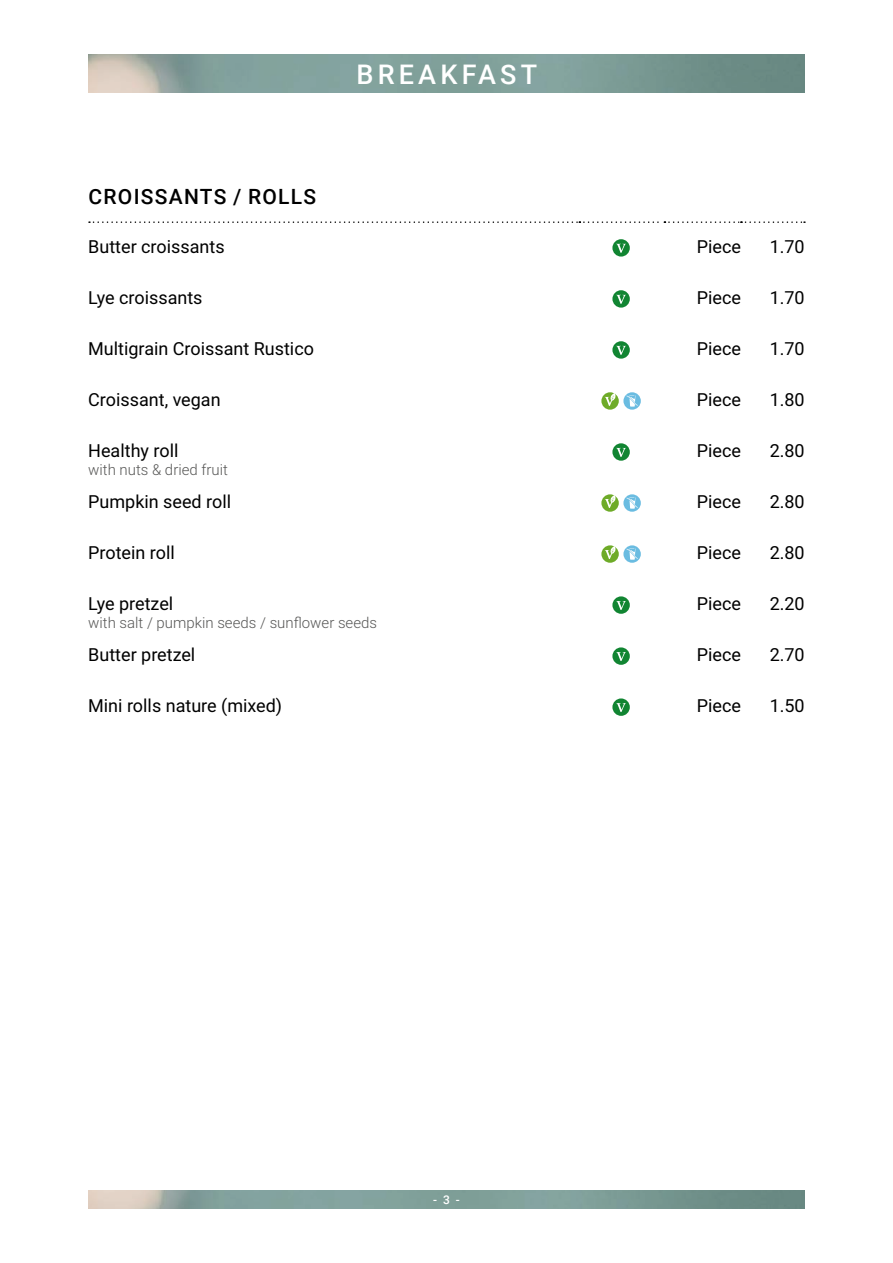
<style>
.page{position:relative;width:893px;height:1263px;background:#fff}
.page>*{position:absolute;margin:0;border:0;box-sizing:border-box;transform-origin:0 0}
.t1{font:500 27px "Roboto";letter-spacing:.155em;color:#fff}
.t2{font:500 21px "Roboto";letter-spacing:.06em;color:#000}
.t3{font:18px "Roboto";color:#000}
.t4{font:300 15px "Roboto";color:#575756}
.t5{font:500 12px "Roboto";color:#fff}
</style>
<div class="page">
<img style="left:88px;top:1190px;width:717px;height:18px">
<img style="left:88px;top:55px;width:717px;height:38px">
<svg style="left:89px;top:221px;width:716px;height:2px"></svg>
<svg style="left:612px;top:239px;width:18px;height:18px"></svg>
<svg style="left:616px;top:244px;width:10px;height:9px"></svg>
<svg style="left:612px;top:290px;width:18px;height:18px"></svg>
<svg style="left:616px;top:295px;width:10px;height:9px"></svg>
<svg style="left:612px;top:341px;width:18px;height:18px"></svg>
<svg style="left:616px;top:346px;width:10px;height:9px"></svg>
<svg style="left:601px;top:392px;width:18px;height:18px"></svg>
<svg style="left:605px;top:393px;width:11px;height:13px"></svg>
<svg style="left:623px;top:392px;width:18px;height:18px"></svg>
<svg style="left:626px;top:395px;width:12px;height:12px"></svg>
<svg style="left:612px;top:443px;width:18px;height:18px"></svg>
<svg style="left:616px;top:448px;width:10px;height:9px"></svg>
<svg style="left:601px;top:494px;width:18px;height:18px"></svg>
<svg style="left:605px;top:495px;width:11px;height:13px"></svg>
<svg style="left:623px;top:494px;width:18px;height:18px"></svg>
<svg style="left:626px;top:497px;width:12px;height:12px"></svg>
<svg style="left:601px;top:545px;width:18px;height:18px"></svg>
<svg style="left:605px;top:546px;width:11px;height:13px"></svg>
<svg style="left:623px;top:545px;width:18px;height:18px"></svg>
<svg style="left:626px;top:548px;width:12px;height:12px"></svg>
<svg style="left:612px;top:596px;width:18px;height:18px"></svg>
<svg style="left:616px;top:601px;width:10px;height:9px"></svg>
<svg style="left:612px;top:647px;width:18px;height:18px"></svg>
<svg style="left:616px;top:652px;width:10px;height:9px"></svg>
<svg style="left:612px;top:698px;width:18px;height:18px"></svg>
<svg style="left:616px;top:703px;width:10px;height:9px"></svg>
<h1 class="t1" style="left:357px;top:55px;width:182px">BREAKFAST</h1>
<p class="t2" style="left:89px;top:182px;width:229px">CROISSANTS / ROLLS</p>
<p class="t3" style="left:88px;top:234px;width:138px">Butter croissants</p>
<p class="t3" style="left:697px;top:234px;width:46px">Piece</p>
<p class="t3" style="left:770px;top:234px;width:37px">1.70</p>
<p class="t3" style="left:88px;top:285px;width:116px">Lye croissants</p>
<p class="t3" style="left:697px;top:285px;width:46px">Piece</p>
<p class="t3" style="left:770px;top:285px;width:37px">1.70</p>
<p class="t3" style="left:88px;top:336px;width:227px">Multigrain Croissant Rustico</p>
<p class="t3" style="left:697px;top:336px;width:46px">Piece</p>
<p class="t3" style="left:770px;top:336px;width:37px">1.70</p>
<p class="t3" style="left:88px;top:387px;width:134px">Croissant, vegan</p>
<p class="t3" style="left:697px;top:387px;width:46px">Piece</p>
<p class="t3" style="left:770px;top:387px;width:37px">1.80</p>
<p class="t3" style="left:88px;top:438px;width:92px">Healthy roll</p>
<p class="t4" style="left:88px;top:459px;width:141px">with nuts &amp; dried fruit</p>
<p class="t3" style="left:697px;top:438px;width:46px">Piece</p>
<p class="t3" style="left:770px;top:438px;width:37px">2.80</p>
<p class="t3" style="left:88px;top:489px;width:144px">Pumpkin seed roll</p>
<p class="t3" style="left:697px;top:489px;width:46px">Piece</p>
<p class="t3" style="left:770px;top:489px;width:37px">2.80</p>
<p class="t3" style="left:88px;top:540px;width:88px">Protein roll</p>
<p class="t3" style="left:697px;top:540px;width:46px">Piece</p>
<p class="t3" style="left:770px;top:540px;width:37px">2.80</p>
<p class="t3" style="left:88px;top:591px;width:87px">Lye pretzel</p>
<p class="t4" style="left:88px;top:612px;width:290px">with salt / pumpkin seeds / sunflower seeds</p>
<p class="t3" style="left:697px;top:591px;width:46px">Piece</p>
<p class="t3" style="left:770px;top:591px;width:37px">2.20</p>
<p class="t3" style="left:88px;top:642px;width:109px">Butter pretzel</p>
<p class="t3" style="left:697px;top:642px;width:46px">Piece</p>
<p class="t3" style="left:770px;top:642px;width:37px">2.70</p>
<p class="t3" style="left:88px;top:693px;width:195px">Mini rolls nature (mixed)</p>
<p class="t3" style="left:697px;top:693px;width:46px">Piece</p>
<p class="t3" style="left:770px;top:693px;width:37px">1.50</p>
<p class="t5" style="left:433px;top:1191px;width:28px">- 3 -</p>
</div>
